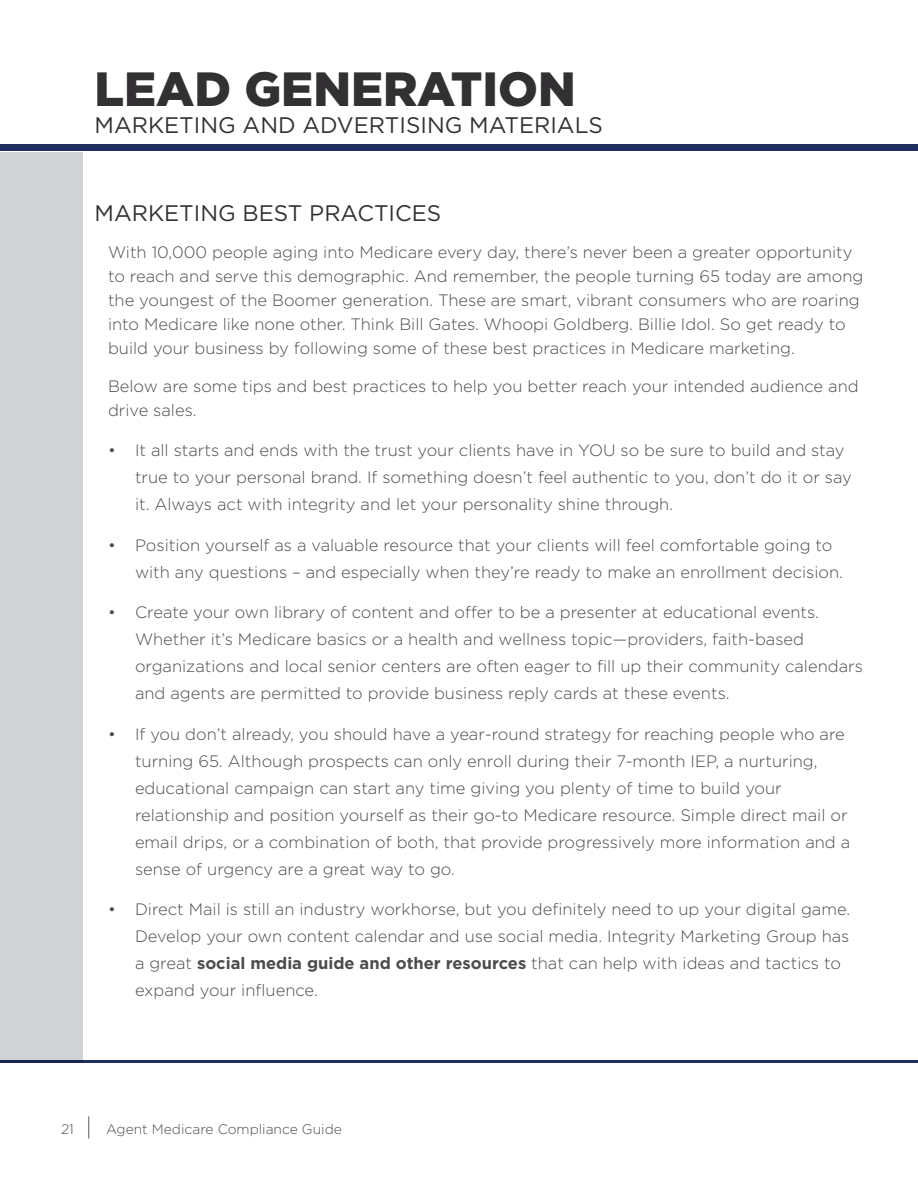
<style>
.page{position:relative;width:918px;height:1188px;background:#fff}
.page>*{position:absolute;margin:0;border:0;box-sizing:border-box;transform-origin:0 0}
.t1{font:900 48px "Gotham";color:#323032}
.t2{font:22.5px "Gotham";color:#323032}
.t3{font:300 16.5px/27px "Gotham";color:#4c4c4e}
.t4{font:300 13.8px "Gotham";color:#4c4c4e}
.s1{font-weight:700}
</style>
<div class="page">
<svg style="left:88px;top:1116px;width:1px;height:22px"></svg>
<div style="left:0;top:152px;width:82px;height:911px;background:#d1d2d4"></div>
<div style="left:0;top:144px;width:918px;height:7px;background:#1e2e5e"></div>
<hr style="left:0;top:1060px;width:918px;height:3px;background:#1e2e5e">
<h1 class="t1" style="left:94px;top:68px;width:483px">LEAD GENERATION</h1>
<h2 class="t2" style="left:94px;top:115px;width:510px">MARKETING AND ADVERTISING MATERIALS</h2>
<h2 class="t2" style="left:94px;top:202px;width:348px">MARKETING BEST PRACTICES</h2>
<p class="t3" style="left:108px;top:241px;width:757px;line-height:24px">With 10,000 people aging into Medicare every day, there’s never been a greater opportunity to reach and serve this demographic. And remember, the people turning 65 today are among the youngest of the Boomer generation. These are smart, vibrant consumers who are roaring into Medicare like none other. Think Bill Gates. Whoopi Goldberg. Billie Idol. So get ready to build your business by following some of these best practices in Medicare marketing.</p>
<p class="t3" style="left:108px;top:375px;width:752px;line-height:24px">Below are some tips and best practices to help you better reach your intended audience and drive sales.</p>
<p class="t3" style="left:135px;top:438px;width:718px;text-indent:-27px">• It all starts and ends with the trust your clients have in YOU so be sure to build and stay true to your personal brand. If something doesn’t feel authentic to you, don’t do it or say it. Always act with integrity and let your personality shine through.</p>
<p class="t3" style="left:135px;top:532px;width:710px;text-indent:-27px">• Position yourself as a valuable resource that your clients will feel comfortable going to with any questions – and especially when they’re ready to make an enrollment decision.</p>
<p class="t3" style="left:135px;top:600px;width:729px;text-indent:-27px">• Create your own library of content and offer to be a presenter at educational events.<br>Whether it’s Medicare basics or a health and wellness topic—providers, faith-based organizations and local senior centers are often eager to fill up their community calendars and agents are permitted to provide business reply cards at these events.</p>
<p class="t3" style="left:135px;top:721px;width:717px;text-indent:-27px">• If you don’t already, you should have a year-round strategy for reaching people who are turning 65. Although prospects can only enroll during their 7-month IEP, a nurturing, educational campaign can start any time giving you plenty of time to build your relationship and position yourself as their go-to Medicare resource. Simple direct mail or email drips, or a combination of both, that provide progressively more information and a sense of urgency are a great way to go.</p>
<p class="t3" style="left:135px;top:897px;width:717px;text-indent:-27px">• Direct Mail is still an industry workhorse, but you definitely need to up your digital game.<br>Develop your own content calendar and use social media. Integrity Marketing Group has a great <span class="s1">social media guide and other resources</span> that can help with ideas and tactics to expand your influence.</p>
<p class="t4" style="left:61px;top:1123px;width:14px">21</p>
<p class="t4" style="left:106px;top:1123px;width:237px">Agent Medicare Compliance Guide</p>
</div>
